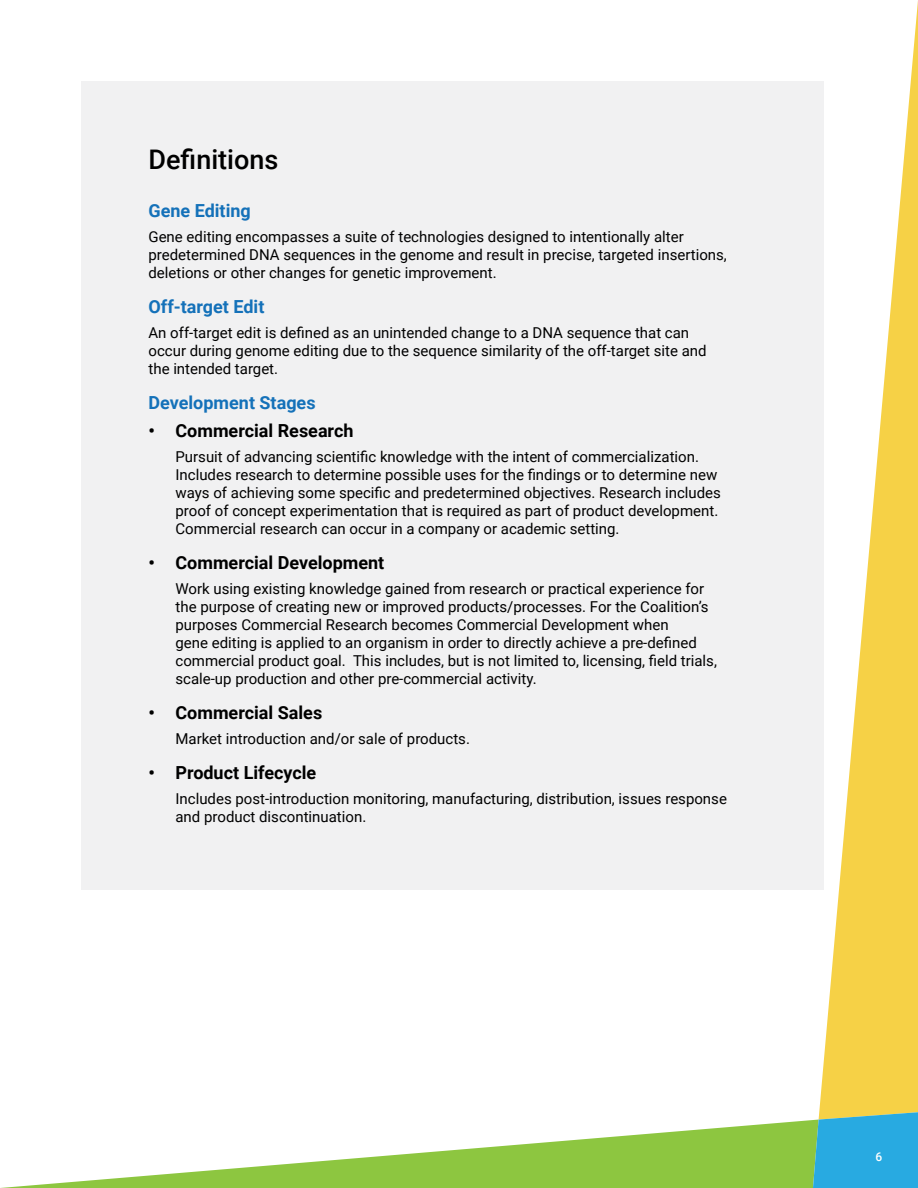
<style>
.page{position:relative;width:918px;height:1188px;background:#fff}
.page>*{position:absolute;margin:0;border:0;box-sizing:border-box;transform-origin:0 0}
.t1{font:500 27px "Roboto";color:#000}
.t2{font:700 18px "Roboto";color:#000}
.t3{font:700 18px "Roboto";color:#1471b9}
.t4{font:15px/18px "Roboto";color:#000}
.t5{font:500 12px "Roboto";color:#fff}
</style>
<div class="page">
<svg style="left:1px;top:1120px;width:812px;height:68px"></svg>
<svg style="left:819px;top:1px;width:99px;height:1111px;fill:#f6d146"></svg>
<svg style="left:813px;top:1112px;width:105px;height:76px;background:#35add6"></svg>
<div style="left:81px;top:81px;width:743px;height:808px;background:#f1f1f2"></div>
<h1 class="t1" style="left:148px;top:140px;width:131px">Definitions</h1>
<p class="t3" style="left:148px;top:198px;width:104px">Gene Editing</p>
<p class="t4" style="left:148px;top:227px;width:580px">Gene editing encompasses a suite of technologies designed to intentionally alter predetermined DNA sequences in the genome and result in precise, targeted insertions, deletions or other changes for genetic improvement.</p>
<p class="t3" style="left:148px;top:294px;width:117px">Off-target Edit</p>
<p class="t4" style="left:148px;top:323px;width:560px">An off-target edit is defined as an unintended change to a DNA sequence that can occur during genome editing due to the sequence similarity of the off-target site and the intended target.</p>
<p class="t3" style="left:148px;top:390px;width:169px">Development Stages</p>
<p class="t2" style="left:148px;top:418px;width:207px">• Commercial Research</p>
<p class="t4" style="left:175px;top:447px;width:547px">Pursuit of advancing scientific knowledge with the intent of commercialization.<br>Includes research to determine possible uses for the findings or to determine new ways of achieving some specific and predetermined objectives. Research includes proof of concept experimentation that is required as part of product development.<br>Commercial research can occur in a company or academic setting.</p>
<p class="t2" style="left:148px;top:550px;width:237px">• Commercial Development</p>
<p class="t4" style="left:175px;top:579px;width:543px">Work using existing knowledge gained from research or practical experience for the purpose of creating new or improved products/processes. For the Coalition’s purposes Commercial Research becomes Commercial Development when<br>gene editing is applied to an organism in order to directly achieve a pre-defined commercial product goal. This includes, but is not limited to, licensing, field trials, scale-up production and other pre-commercial activity.</p>
<p class="t2" style="left:148px;top:700px;width:175px">• Commercial Sales</p>
<p class="t4" style="left:176px;top:729px;width:294px">Market introduction and/or sale of products.</p>
<p class="t2" style="left:148px;top:760px;width:169px">• Product Lifecycle</p>
<p class="t4" style="left:176px;top:789px;width:553px">Includes post-introduction monitoring, manufacturing, distribution, issues response and product discontinuation.</p>
<p class="t5" style="left:876px;top:1149px;width:8px">6</p>
</div>
